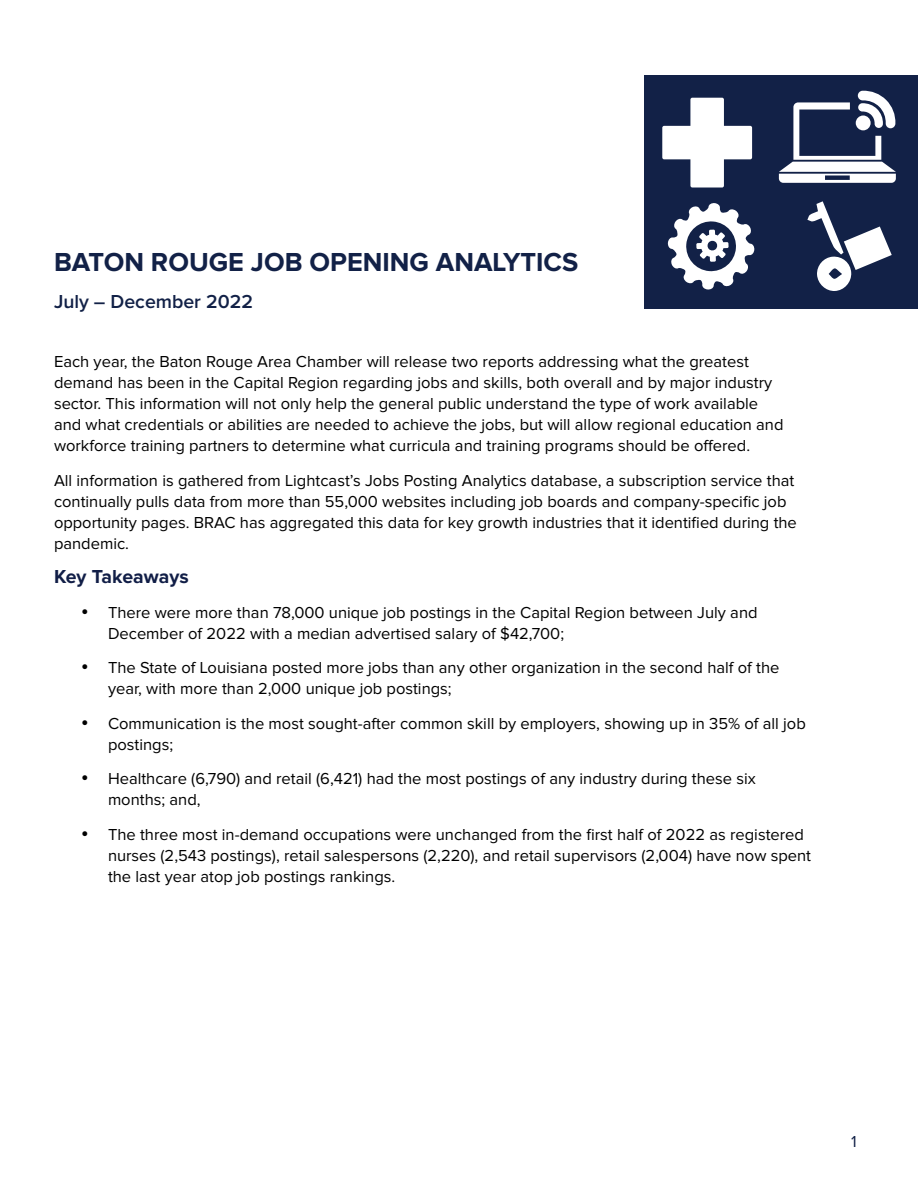
<style>
.page{position:relative;width:918px;height:1188px;background:#fff}
.page>*{position:absolute;margin:0;border:0;box-sizing:border-box;transform-origin:0 0}
.Basic2{font:700 27px "Proxima Nova";color:#122147}
.Basic2-2{font:600 19.5px "Proxima Nova";color:#122147}
.Basic2-3{font:700 19.5px "Proxima Nova";color:#111e47}
.Basic2-4{font:16.5px/21px "Proxima Nova";color:#000}
.t1{font:16.5px "Proxima Nova";color:#122147}
</style>
<div class="page">
<div style="left:645px;top:76px;width:273px;height:233px;background:#122147"></div>
<svg style="left:662px;top:98px;width:90px;height:90px"></svg>
<svg style="left:807px;top:201px;width:85px;height:90px"></svg>
<svg style="left:779px;top:90px;width:117px;height:93px"></svg>
<svg style="left:668px;top:203px;width:87px;height:87px"></svg>
<p class="Basic2" style="left:54px;top:249px;width:526px">BATON ROUGE JOB OPENING ANALYTICS</p>
<p class="Basic2-2" style="left:54px;top:293px;width:200px">July – December 2022</p>
<p class="Basic2-4" style="left:54px;top:352px;width:731px">Each year, the Baton Rouge Area Chamber will release two reports addressing what the greatest demand has been in the Capital Region regarding jobs and skills, both overall and by major industry sector. This information will not only help the general public understand the type of work available and what credentials or abilities are needed to achieve the jobs, but will allow regional education and workforce training partners to determine what curricula and training programs should be offered.</p>
<p class="Basic2-4" style="left:54px;top:470px;width:744px">All information is gathered from Lightcast’s Jobs Posting Analytics database, a subscription service that continually pulls data from more than 55,000 websites including job boards and company-specific job opportunity pages. BRAC has aggregated this data for key growth industries that it identified during the pandemic.</p>
<p class="Basic2-3" style="left:54px;top:568px;width:136px">Key Takeaways</p>
<p class="Basic2-4" style="left:108px;top:602px;width:651px;text-indent:-27px">• There were more than 78,000 unique job postings in the Capital Region between July and<br>December of 2022 with a median advertised salary of $42,700;</p>
<p class="Basic2-4" style="left:108px;top:658px;width:673px;text-indent:-27px">• The State of Louisiana posted more jobs than any other organization in the second half of the year, with more than 2,000 unique job postings;</p>
<p class="Basic2-4" style="left:108px;top:713px;width:699px;text-indent:-27px">• Communication is the most sought-after common skill by employers, showing up in 35% of all job postings;</p>
<p class="Basic2-4" style="left:108px;top:769px;width:649px;text-indent:-27px">• Healthcare (6,790) and retail (6,421) had the most postings of any industry during these six months; and,</p>
<p class="Basic2-4" style="left:108px;top:824px;width:705px;text-indent:-27px">• The three most in-demand occupations were unchanged from the first half of 2022 as registered nurses (2,543 postings), retail salespersons (2,220), and retail supervisors (2,004) have now spent the last year atop job postings rankings.</p>
<p class="t1" style="left:851px;top:1134px;width:7px">1</p>
</div>
